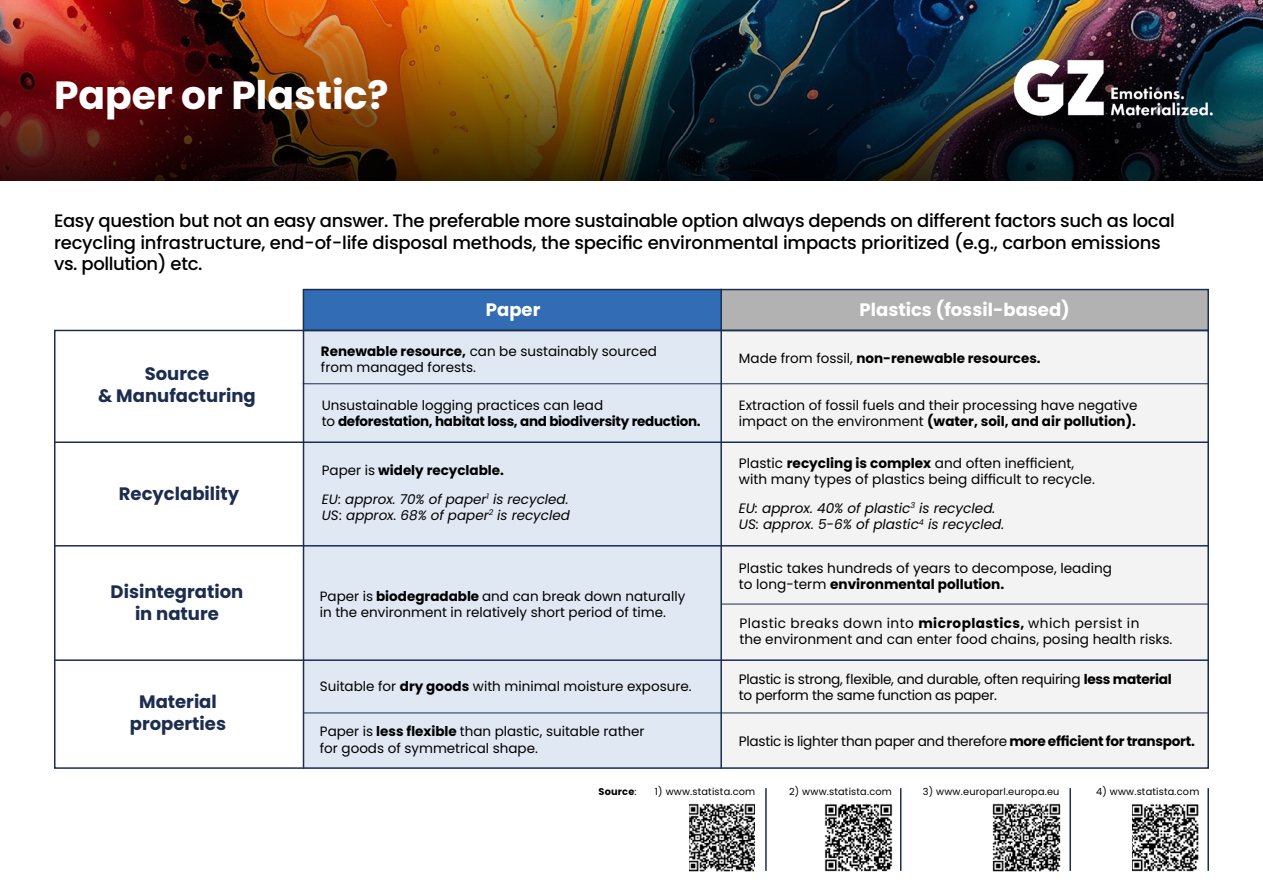
<style>
.page{position:relative;width:1263px;height:893px;background:#fff}
.page>*{position:absolute;margin:0;border:0;box-sizing:border-box;transform-origin:0 0}
.t1{font:700 39.3px "Poppins";color:#fff}
.t2{font:500 18px/21.6px "Poppins";letter-spacing:-.02em;color:#000}
.t3{font:700 18px/21.6px "Poppins";color:#1c2d50;text-align:center}
.t4{font:700 18px "Poppins";color:#fff}
.t5{font:13.65px/16.4px "Poppins";color:#000}
.t6{font:13.65px/16.4px "Poppins";letter-spacing:-.02em;color:#000}
.t7{font:italic 13.65px/16.4px "Poppins";color:#000}
.t8{font:13.5px/16.2px "Poppins";color:#000}
.t9{font:700 13.5px/16.2px "Poppins";letter-spacing:-.02em;color:#000}
.t10{font:italic 13.5px/28.8px "Poppins";color:#000}
.t11{font:700 13.5px "Poppins";color:#000}
.t12{font:9.75px "Poppins";letter-spacing:.02em;color:#000}
.t13{font:700 9.75px "Poppins";letter-spacing:.02em;color:#000}
.s1{font-weight:700}
.s2{font-weight:400}
.s3{font-style:normal}
.s4{font-weight:700;font-style:normal}
</style>
<div class="page">
<div style="left:721px;top:290px;width:487px;height:479px;background:#b2b2b2"></div>
<div style="left:303px;top:290px;width:419px;height:479px;background:#326cb4"></div>
<img style="left:0;top:0;width:1263px;height:181px">
<div style="left:304px;top:330px;width:904px;height:439px;background:linear-gradient(to right,#dae5f2,#f8f5f2)"></div>
<hr style="left:55px;top:441px;width:1154px;height:2px;background:#1c2d50">
<hr style="left:55px;top:545px;width:1153px;height:2px;background:#1c2d50">
<hr style="left:55px;top:659px;width:1153px;height:2px;background:#1c2d50">
<hr style="left:303px;top:331px;width:1px;height:436px;background:#1c2d50">
<hr style="left:720px;top:289px;width:2px;height:480px;background:#1c2d50">
<div style="left:303px;top:289px;width:906px;height:42px;border:2px solid #1c2d50"></div>
<img style="left:689px;top:803px;width:66px;height:69px">
<img style="left:824px;top:804px;width:69px;height:68px">
<img style="left:992px;top:803px;width:69px;height:69px">
<img style="left:1132px;top:804px;width:66px;height:68px">
<hr style="left:765px;top:788px;width:2px;height:83px;background:#1c2d50">
<hr style="left:900px;top:788px;width:1px;height:83px;background:#1c2d50">
<hr style="left:1069px;top:788px;width:2px;height:83px;background:#1c2d50">
<hr style="left:1207px;top:788px;width:2px;height:83px;background:#1c2d50">
<hr style="left:303px;top:383px;width:906px;height:1px;background:#1c2d50">
<hr style="left:721px;top:604px;width:487px;height:1px;background:#1c2d50">
<hr style="left:303px;top:713px;width:905px;height:1px;background:#1c2d50">
<img style="left:999px;top:52px;width:215px;height:77px">
<h1 class="t1" style="left:54px;top:72px;width:336px">Paper or Plastic?</h1>
<p class="t2" style="left:54px;top:210px;width:1122px">Easy question but not an easy answer. The preferable more sustainable option always depends on different factors such as local recycling infrastructure, end-of-life disposal methods, the specific environmental impacts prioritized (e.g., carbon emissions vs. pollution) etc.</p>
<h2 class="t3" style="left:98px;top:363px;width:159px">Source<br>&amp; Manufacturing</h2>
<h2 class="t3" style="left:119px;top:483px;width:122px">Recyclability</h2>
<h2 class="t3" style="left:111px;top:581px;width:134px">Disintegration in nature</h2>
<h2 class="t3" style="left:130px;top:691px;width:98px">Material properties</h2>
<h2 class="t4" style="left:486px;top:299px;width:56px">Paper</h2>
<h2 class="t4" style="left:859px;top:299px;width:212px">Plastics (fossil-based)</h2>
<p class="t8" style="left:321px;top:343px;width:338px"><span class="s1">Renewable resource,</span> can be sustainably sourced from managed forests.</p>
<p class="t9" style="left:322px;top:397px;width:381px"><span class="s2">Unsustainable logging practices can lead<br>to</span> deforestation, habitat loss, and biodiversity reduction.</p>
<p class="t10" style="left:322px;top:457px;width:248px"><span class="s3">Paper is</span> <span class="s4">widely recyclable.<br></span>EU: approx. 70% of paper<sup>1</sup> is recycled.</p>
<p class="t10" style="left:322px;top:502px;width:250px">US: approx. 68% of paper<sup>2</sup> is recycled</p>
<p class="t8" style="left:320px;top:589px;width:367px">Paper is <span class="s1">biodegradable</span> and can break down naturally in the environment in relatively short period of time.</p>
<p class="t8" style="left:320px;top:678px;width:373px">Suitable for <span class="s1">dry goods</span> with minimal moisture exposure.</p>
<p class="t11" style="left:739px;top:350px;width:303px"><span class="s2">Made from fossil,</span> non-renewable resources.</p>
<p class="t8" style="left:739px;top:397px;width:400px">Extraction of fossil fuels and their processing have negative impact on the environment <span class="s1">(water, soil, and air pollution).</span></p>
<p class="t5" style="left:739px;top:455px;width:357px">Plastic <span class="s1">recycling is complex</span> and often inefficient, with many types of plastics being difficult to recycle.</p>
<p class="t7" style="left:739px;top:501px;width:267px">EU: approx. 40% of plastic<sup>3</sup> is recycled.<br>US: approx. 5-6% of plastic<sup>4</sup> is recycled.</p>
<p class="t5" style="left:739px;top:560px;width:375px">Plastic takes hundreds of years to decompose, leading to long-term <span class="s1">environmental pollution.</span></p>
<p class="t5" style="left:739px;top:615px;width:434px">Plastic breaks down into <span class="s1">microplastics,</span> which persist in<br>the environment and can enter food chains, posing health risks.</p>
<p class="t6" style="left:739px;top:671px;width:434px">Plastic is strong, flexible, and durable, often requiring <span class="s1">less material </span>to perform the same function as paper.</p>
<p class="t8" style="left:320px;top:724px;width:326px">Paper is <span class="s1">less flexible</span> than plastic, suitable rather for goods of symmetrical shape.</p>
<p class="t6" style="left:739px;top:733px;width:457px">Plastic is lighter than paper and therefore <span class="s1">more efficient for transport.</span></p>
<p class="t13" style="left:598px;top:785px;width:40px">Source<span class="s2">:</span></p>
<p class="t12" style="left:655px;top:786px;width:102px">1) www.statista.com</p>
<p class="t12" style="left:789px;top:786px;width:104px">2) www.statista.com</p>
<p class="t12" style="left:923px;top:786px;width:138px">3) www.europarl.europa.eu</p>
<p class="t12" style="left:1096px;top:786px;width:105px">4) www.statista.com</p>
</div>
